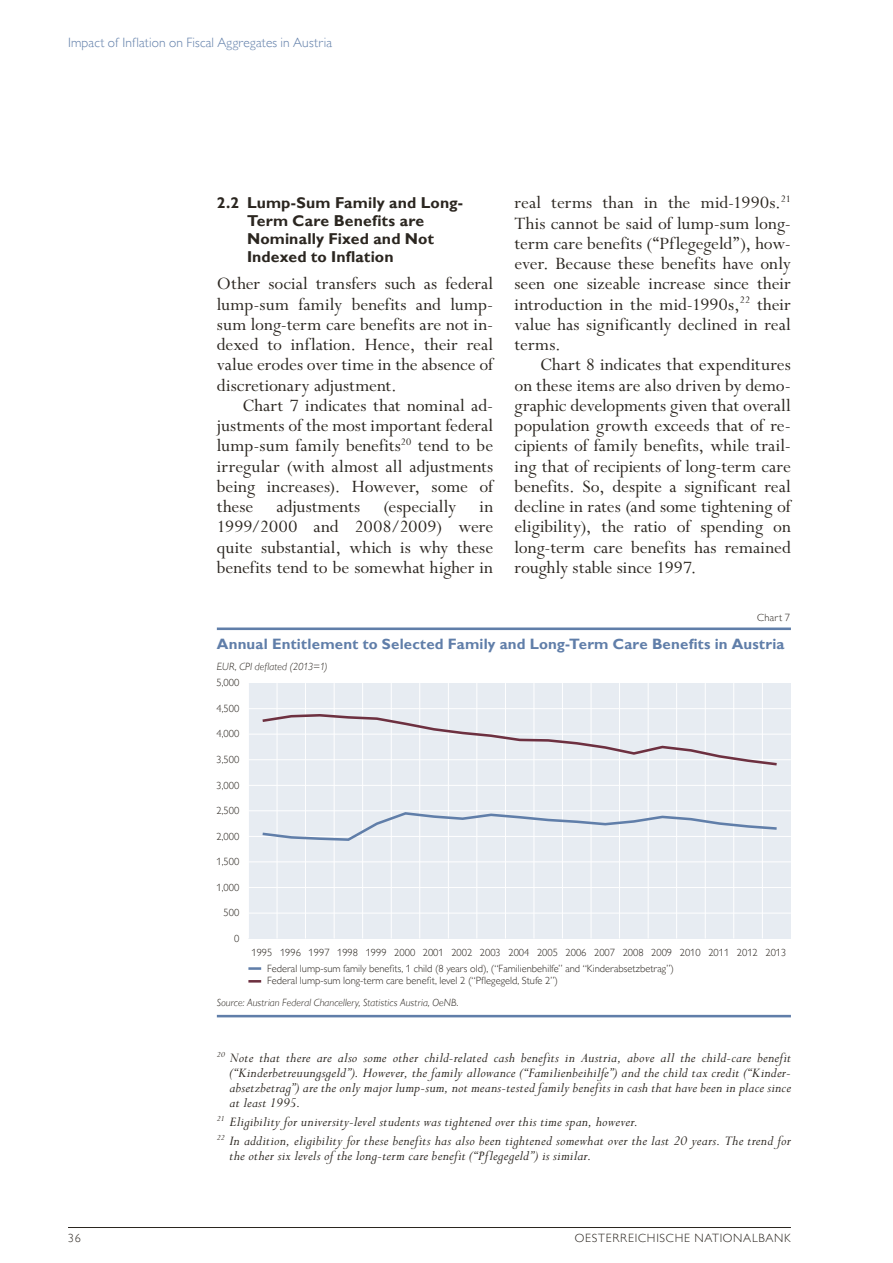
<style>
.page{position:relative;width:893px;height:1263px;background:#fff}
.page>*{position:absolute;margin:0;border:0;box-sizing:border-box;transform-origin:0 0}
.t1{font:19.5px/20.2px "Perpetua Std";color:#2b2620;text-align:justify}
.t2{font:700 15.75px/18px "Gill Sans MT Pro";letter-spacing:.005em;color:#2b2620}
.t3{font:italic 15px/15px "Perpetua Std";letter-spacing:.015em;color:#2b2620;text-align:justify}
.t4{font:700 15px "Gill Sans MT Pro";letter-spacing:.01em;color:#607ea9}
.t5{font:300 13.5px "Gill Sans MT Pro";letter-spacing:.01em;color:#607ea9}
.t6{font:300 12px "Gill Sans MT Pro";letter-spacing:.06em;color:#2b2620}
.t7{font:300 10.5px/12.8px "Gill Sans MT Pro";color:#2b2620}
.t8{font:italic 300 10.5px "Gill Sans MT Pro";letter-spacing:.01em;color:#2b2620}
</style>
<div class="page">
<hr style="left:68px;top:1227px;width:723px;height:1px;background:#2b2620">
<hr style="left:217px;top:627px;width:574px;height:3px;background:#607ea9">
<hr style="left:217px;top:1015px;width:574px;height:2px;background:#607ea9">
<svg style="left:248px;top:967px;width:13px;height:3px"></svg>
<svg style="left:248px;top:980px;width:13px;height:2px"></svg>
<div style="left:248px;top:683px;width:543px;height:256px;background:#e7ecf2"></div>
<hr style="left:248px;top:708px;width:543px;height:1px;background:#fff">
<hr style="left:248px;top:734px;width:543px;height:1px;background:#fff">
<hr style="left:248px;top:759px;width:543px;height:1px;background:#fff">
<hr style="left:248px;top:785px;width:543px;height:1px;background:#fff">
<hr style="left:248px;top:810px;width:543px;height:1px;background:#fff">
<hr style="left:248px;top:836px;width:543px;height:1px;background:#fff">
<hr style="left:248px;top:861px;width:543px;height:1px;background:#fff">
<hr style="left:248px;top:887px;width:543px;height:1px;background:#fff">
<hr style="left:248px;top:913px;width:543px;height:1px;background:#fff">
<hr style="left:762px;top:683px;width:1px;height:255px;background:#fff">
<hr style="left:733px;top:683px;width:1px;height:255px;background:#fff">
<hr style="left:705px;top:683px;width:1px;height:255px;background:#fff">
<hr style="left:676px;top:683px;width:1px;height:255px;background:#fff">
<hr style="left:648px;top:683px;width:1px;height:255px;background:#fff">
<hr style="left:619px;top:683px;width:1px;height:255px;background:#fff">
<hr style="left:591px;top:683px;width:1px;height:255px;background:#fff">
<hr style="left:562px;top:683px;width:1px;height:255px;background:#fff">
<hr style="left:533px;top:683px;width:1px;height:255px;background:#fff">
<hr style="left:505px;top:683px;width:1px;height:255px;background:#fff">
<hr style="left:476px;top:683px;width:1px;height:255px;background:#fff">
<hr style="left:448px;top:683px;width:1px;height:255px;background:#fff">
<hr style="left:419px;top:683px;width:1px;height:255px;background:#fff">
<hr style="left:391px;top:683px;width:1px;height:255px;background:#fff">
<hr style="left:362px;top:683px;width:1px;height:255px;background:#fff">
<hr style="left:334px;top:683px;width:1px;height:255px;background:#fff">
<hr style="left:305px;top:683px;width:1px;height:255px;background:#fff">
<hr style="left:277px;top:683px;width:1px;height:255px;background:#fff">
<hr style="left:248px;top:683px;width:1px;height:255px;background:#fff">
<svg style="left:262px;top:811px;width:515px;height:31px"></svg>
<svg style="left:262px;top:713px;width:515px;height:54px"></svg>
<p class="t5" style="left:68px;top:35px;width:265px">Impact of Inflation on Fiscal Aggregates in Austria</p>
<p class="t2" style="left:247px;top:194px;width:218px;text-indent:-30px">2.2 Lump-Sum Family and Long-<br>Term Care Benefits are<br>Nominally Fixed and Not<br>Indexed to Inflation</p>
<p class="t1" style="left:217px;top:274px;width:278px">Other social transfers such as federal lump-sum family benefits and lump&shy;sum long-term care benefits are not in&shy;dexed to inflation. Hence, their real value erodes over time in the absence of discretionary adjustment.</p>
<p class="t1" style="left:217px;top:396px;width:278px;text-indent:26px">Chart 7 indicates that nominal ad&shy;justments of the most important federal lump-sum family benefits<sup>20</sup> tend to be irregular (with almost all adjustments being increases). However, some of these adjustments (especially in 1999/2000 and 2008/2009) were quite substantial, which is why these benefits tend to be somewhat higher in</p>
<p class="t1" style="left:514px;top:193px;width:278px">real terms than in the mid-1990s.<sup>21<br></sup>This cannot be said of lump-sum long&shy;term care benefits (“Pflegegeld”), how&shy;ever. Because these benefits have only seen one sizeable increase since their introduction in the mid-1990s,<sup>22</sup> their value has significantly declined in real terms.</p>
<p class="t1" style="left:514px;top:355px;width:278px;text-indent:26px">Chart 8 indicates that expenditures on these items are also driven by demo&shy;graphic developments given that overall population growth exceeds that of re&shy;cipients of family benefits, while trail&shy;ing that of recipients of long-term care benefits. So, despite a significant real decline in rates (and some tightening of eligibility), the ratio of spending on long-term care benefits has remained roughly stable since 1997.</p>
<p class="t7" style="left:757px;top:611px;width:34px">Chart 7</p>
<p class="t4" style="left:217px;top:635px;width:569px">Annual Entitlement to Selected Family and Long-Term Care Benefits in Austria</p>
<p class="t8" style="left:217px;top:660px;width:112px">EUR, CPI deflated (2013=1)</p>
<p class="t7" style="left:217px;top:676px;width:24px">5,000</p>
<p class="t7" style="left:217px;top:702px;width:24px">4,500</p>
<p class="t7" style="left:217px;top:727px;width:24px">4,000</p>
<p class="t7" style="left:217px;top:753px;width:24px">3,500</p>
<p class="t7" style="left:217px;top:778px;width:24px">3,000</p>
<p class="t7" style="left:217px;top:804px;width:24px">2,500</p>
<p class="t7" style="left:217px;top:829px;width:24px">2,000</p>
<p class="t7" style="left:217px;top:855px;width:24px">1,500</p>
<p class="t7" style="left:217px;top:880px;width:24px">1,000</p>
<p class="t7" style="left:224px;top:906px;width:17px">500</p>
<p class="t7" style="left:234px;top:931px;width:7px">0</p>
<p class="t7" style="left:251px;top:946px;width:536px">1995 1996 1997 1998 1999 2000 2001 2002 2003 2004 2005 2006 2007 2008 2009 2010 2011 2012 2013</p>
<p class="t7" style="left:267px;top:961px;width:408px">Federal lump-sum family benefits, 1 child (8 years old), (“Familienbehilfe” and “Kinderabsetzbetrag”)<br>Federal lump-sum long-term care benefit, level 2 (“Pflegegeld, Stufe 2”)</p>
<p class="t8" style="left:217px;top:996px;width:243px">Source: Austrian Federal Chancellery, Statistics Austria, OeNB.</p>
<p class="t3" style="left:230px;top:1050px;width:563px;text-indent:-13px"><sup>20</sup> Note that there are also some other child-related cash benefits in Austria, above all the child-care benefit (“Kinderbetreuungsgeld”). However, the family allowance (“Familienbeihilfe”) and the child tax credit (“Kinder&shy;absetzbetrag”) are the only major lump-sum, not means-tested family benefits in cash that have been in place since at least 1995.</p>
<p class="t3" style="left:217px;top:1112px;width:576px;line-height:19.2px"><sup>21</sup> Eligibility for university-level students was tightened over this time span, however.<br><sup>22</sup> In addition, eligibility for these benefits has also been tightened somewhat over the last 20 years. The trend for</p>
<p class="t3" style="left:230px;top:1149px;width:363px">the other six levels of the long-term care benefit (“Pflegegeld”) is similar.</p>
<p class="t6" style="left:68px;top:1231px;width:14px">36</p>
<p class="t6" style="left:575px;top:1231px;width:218px">OESTERREICHISCHE NATIONALBANK</p>
</div>
